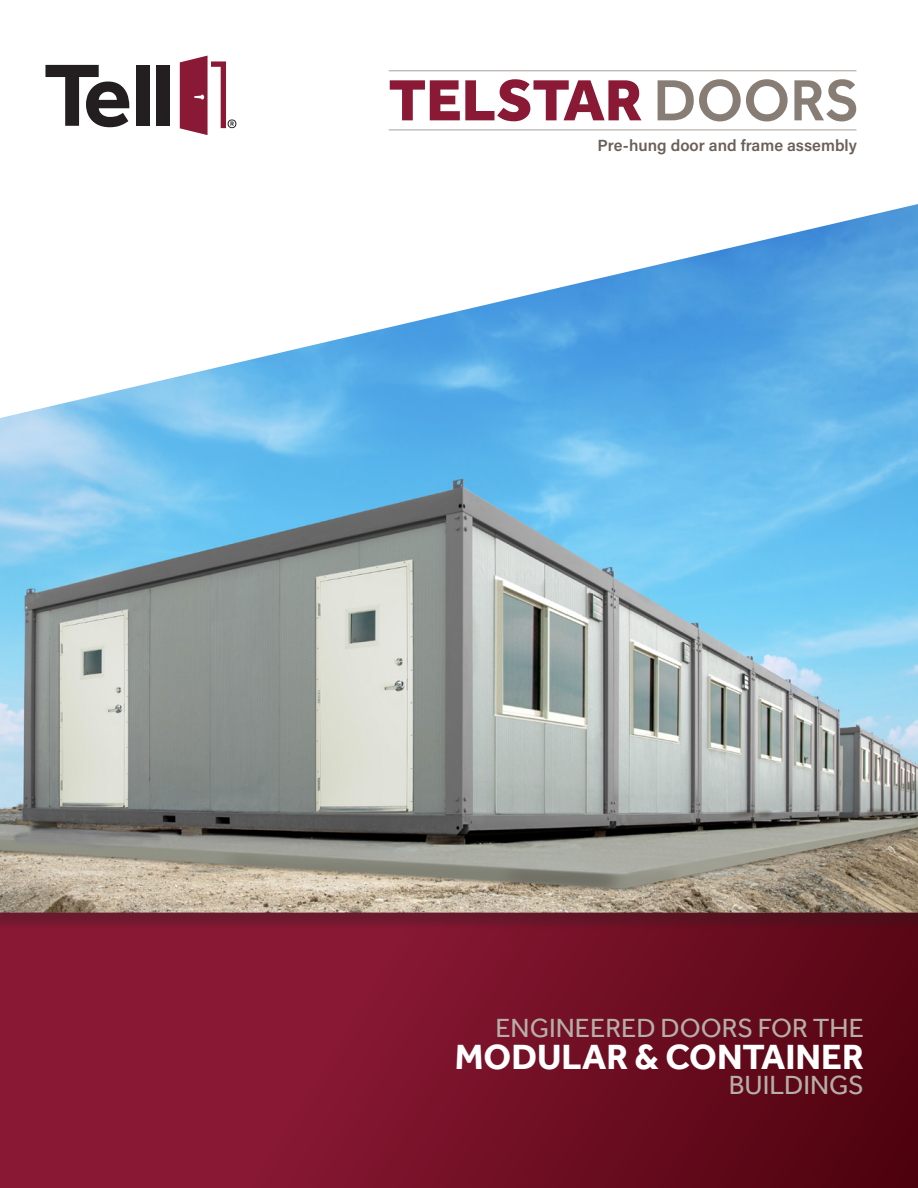
<style>
.page{position:relative;width:918px;height:1188px;background:#fff}
.page>*{position:absolute;margin:0;border:0;box-sizing:border-box;transform-origin:0 0}
.t1{font:800 60px "Effra";color:#8a1935}
.t2{font:700 36px "Effra";color:#fff}
.t3{font:27px "Effra";color:#b6aea8}
.t4{font:600 16.2px "Acumin Pro";color:#6b6058}
.s1{font-weight:500;color:#887d75}
</style>
<div class="page">
<div style="left:0;top:700px;width:918px;height:488px;background:linear-gradient(to right,#951d3c,#580615)"></div>
<div style="left:0;top:204px;width:918px;height:728px;background:#231f20;opacity:.3"></div>
<img style="left:0;top:204px;width:918px;height:709px">
<svg style="left:45px;top:65px;width:84px;height:62px"></svg>
<div style="left:136px;top:65px;width:13px;height:61px;background:#231f20"></div>
<div style="left:156px;top:65px;width:13px;height:61px;background:#231f20"></div>
<svg style="left:180px;top:56px;width:56px;height:79px"></svg>
<hr style="left:389px;top:70px;width:467px;height:1px;background:#a89f9a">
<hr style="left:389px;top:129px;width:467px;height:1px;background:#a89f9a">
<p class="t1" style="left:389px;top:65px;width:473px">TELSTAR <span class="s1">DOORS</span></p>
<p class="t4" style="left:598px;top:134px;width:261px">Pre-hung door and frame assembly</p>
<p class="t3" style="left:495px;top:1012px;width:370px">ENGINEERED DOORS FOR THE</p>
<p class="t2" style="left:455px;top:1035px;width:411px">MODULAR &amp; CONTAINER</p>
<p class="t3" style="left:729px;top:1069px;width:137px">BUILDINGS</p>
</div>
